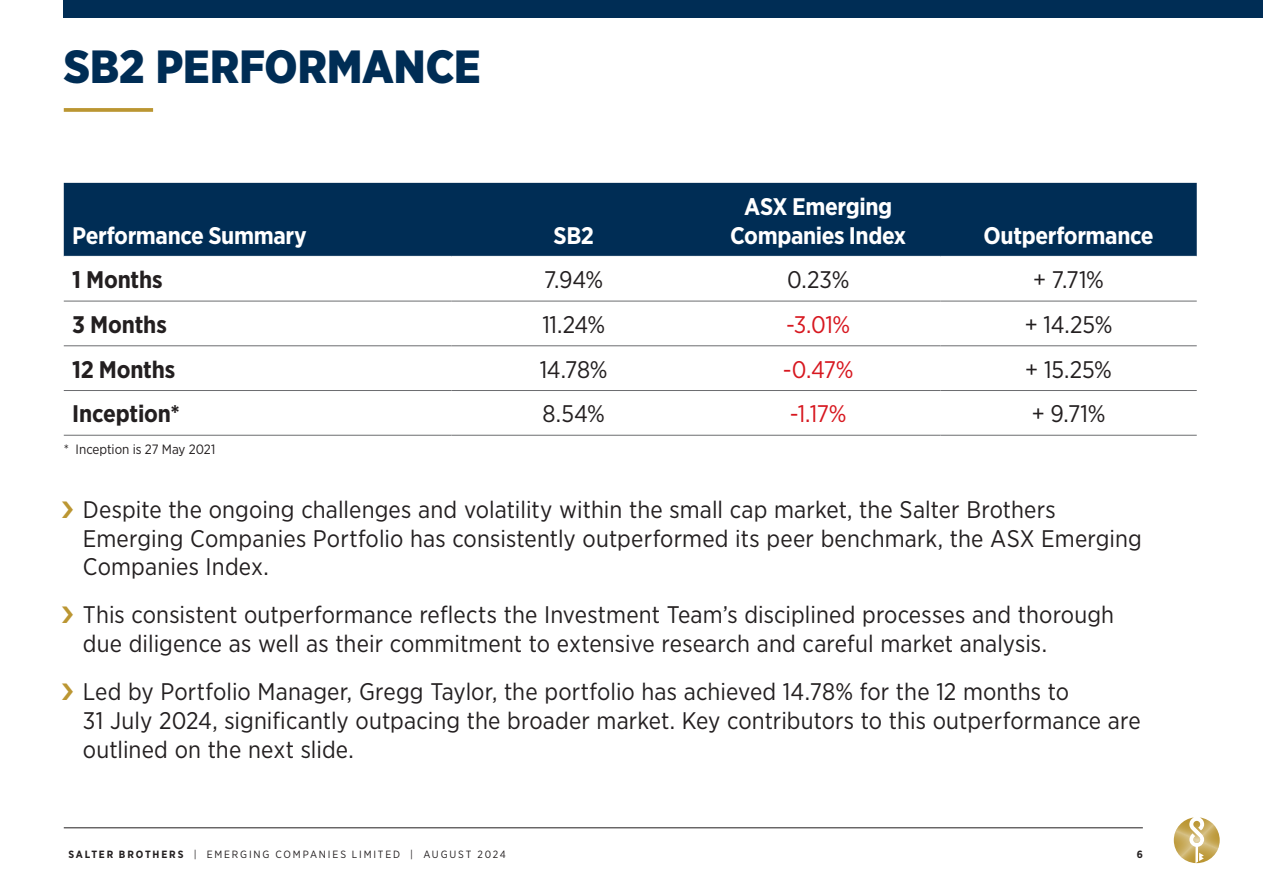
<style>
.page{position:relative;width:1263px;height:893px;background:#fff}
.page>*{position:absolute;margin:0;border:0;box-sizing:border-box;transform-origin:0 0}
.t1{font:900 46.5px "Gotham Narrow";color:#002d55}
.t2{font:24px/28.8px "Gotham Narrow";letter-spacing:.005em;color:#231f20}
.t3{font:700 24px/28.8px "Gotham Narrow";letter-spacing:-.015em;color:#fff;text-align:center}
.t4{font:700 24px "Gotham Narrow";letter-spacing:-.01em;color:#231f20}
.t5{font:24px "Gotham Narrow";color:#d7171f}
.t6{font:13.5px "Gotham Narrow";letter-spacing:-.005em;color:#231f20}
.t7{font:10.5px "Gotham Narrow";letter-spacing:.175em;color:#231f20}
.t8{font:700 10.5px "Gotham Narrow";color:#231f20}
.s1{font-weight:700}
</style>
<div class="page">
<svg style="left:1174px;top:817px;width:46px;height:46px"></svg>
<div style="left:64px;top:0;width:1199px;height:17px;background:#002d55"></div>
<hr style="left:64px;top:827px;width:1079px;height:1px;background:#231f20">
<div style="left:64px;top:183px;width:1133px;height:73px;background:#002d55"></div>
<hr style="left:64px;top:301px;width:387px;height:1px;background:#6c6d70">
<hr style="left:451px;top:301px;width:245px;height:1px;background:#6c6d70">
<hr style="left:696px;top:301px;width:244px;height:1px;background:#6c6d70">
<hr style="left:940px;top:301px;width:257px;height:1px;background:#6c6d70">
<hr style="left:64px;top:345px;width:387px;height:1px;background:#6c6d70">
<hr style="left:451px;top:345px;width:245px;height:1px;background:#6c6d70">
<hr style="left:696px;top:345px;width:244px;height:1px;background:#6c6d70">
<hr style="left:940px;top:345px;width:257px;height:1px;background:#6c6d70">
<hr style="left:64px;top:390px;width:387px;height:1px;background:#6c6d70">
<hr style="left:451px;top:390px;width:245px;height:1px;background:#6c6d70">
<hr style="left:696px;top:390px;width:244px;height:1px;background:#6c6d70">
<hr style="left:940px;top:390px;width:257px;height:1px;background:#6c6d70">
<hr style="left:64px;top:435px;width:387px;height:1px;background:#6c6d70">
<hr style="left:451px;top:435px;width:245px;height:1px;background:#6c6d70">
<hr style="left:696px;top:435px;width:244px;height:1px;background:#6c6d70">
<hr style="left:940px;top:435px;width:257px;height:1px;background:#6c6d70">
<svg style="left:64px;top:108px;width:89px;height:4px"></svg>
<h1 class="t1" style="left:64px;top:35px;width:418px">SB2 PERFORMANCE</h1>
<p class="t3" style="left:72px;top:221px;width:236px">Performance Summary</p>
<p class="t3" style="left:553px;top:221px;width:42px">SB2</p>
<p class="t3" style="left:730px;top:192px;width:178px">ASX Emerging<br>Companies Index</p>
<p class="t3" style="left:983px;top:221px;width:172px">Outperformance</p>
<p class="t4" style="left:72px;top:264px;width:92px">1 Months</p>
<p class="t2" style="left:544px;top:265px;width:61px">7.94%</p>
<p class="t2" style="left:787px;top:265px;width:64px">0.23%</p>
<p class="t2" style="left:1033px;top:265px;width:72px">+ 7.71%</p>
<p class="t4" style="left:72px;top:309px;width:96px">3 Months</p>
<p class="t2" style="left:542px;top:310px;width:64px">11.24%</p>
<p class="t5" style="left:786px;top:310px;width:66px">-3.01%</p>
<p class="t2" style="left:1025px;top:310px;width:89px">+ 14.25%</p>
<p class="t4" style="left:72px;top:354px;width:105px">12 Months</p>
<p class="t2" style="left:540px;top:354px;width:69px">14.78%</p>
<p class="t5" style="left:783px;top:354px;width:72px">-0.47%</p>
<p class="t2" style="left:1025px;top:354px;width:88px">+ 15.25%</p>
<p class="t4" style="left:72px;top:399px;width:109px">Inception*</p>
<p class="t2" style="left:543px;top:399px;width:64px">8.54%</p>
<p class="t5" style="left:790px;top:399px;width:58px">-1.17%</p>
<p class="t2" style="left:1032px;top:399px;width:75px">+ 9.71%</p>
<p class="t6" style="left:64px;top:441px;width:153px">* Inception is 27 May 2021</p>
<p class="t2" style="left:83px;top:494px;width:1060px">Despite the ongoing challenges and volatility within the small cap market, the Salter Brothers<br>Emerging Companies Portfolio has consistently outperformed its peer benchmark, the ASX Emerging<br>Companies Index.</p>
<p class="t2" style="left:83px;top:600px;width:1033px">This consistent outperformance reflects the Investment Team’s disciplined processes and thorough due diligence as well as their commitment to extensive research and careful market analysis.</p>
<p class="t2" style="left:83px;top:677px;width:1059px">Led by Portfolio Manager, Gregg Taylor, the portfolio has achieved 14.78% for the 12 months to<br>31 July 2024, significantly outpacing the broader market. Key contributors to this outperformance are outlined on the next slide.</p>
<p class="t7" style="left:68px;top:848px;width:439px"><span class="s1">SALTER BROTHERS</span> | EMERGING COMPANIES LIMITED | AUGUST 2024</p>
<p class="t8" style="left:1137px;top:847px;width:8px">6</p>
</div>
